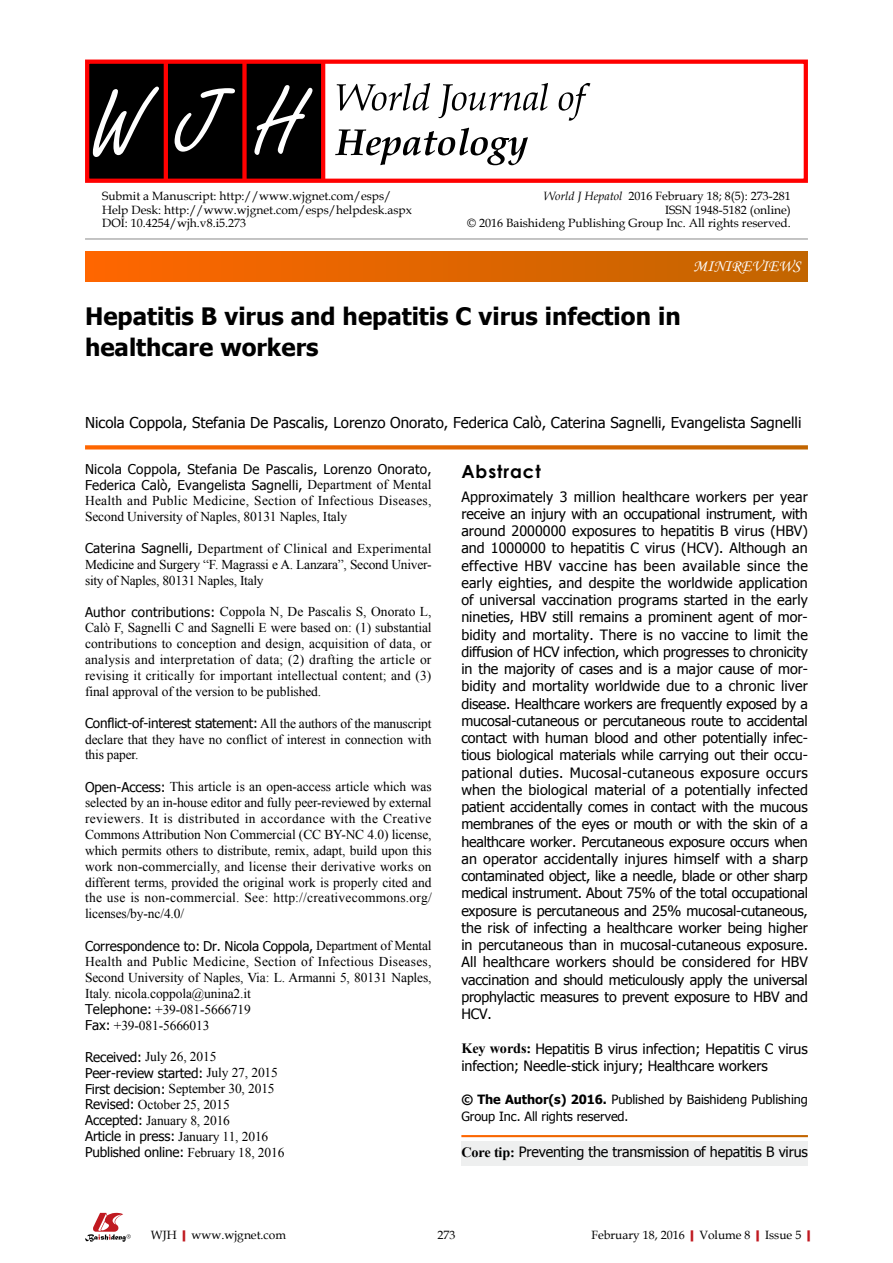
<style>
.page{position:relative;width:893px;height:1263px;background:#fff}
.page>*{position:absolute;margin:0;border:0;box-sizing:border-box;transform-origin:0 0}
.t1{font:700 24px/31.5px "Tahoma";color:#000}
.t2{font:700 18px "Century Gothic";letter-spacing:.05em;color:#000}
.t3{font:16.5px "Monotype Corsiva";color:#fff}
.t4{font:15px "Tahoma";color:#000}
.t5{font:14.25px/17.2px "Tahoma";letter-spacing:-.01em;color:#000;text-align:justify}
.t6{font:13.5px/15.9px "Times New Roman";letter-spacing:-.01em;color:#000;text-align:justify}
.t7{font:12.75px/17.2px "Tahoma";letter-spacing:-.005em;color:#000}
.t8{font:12px/13.5px "Book Antiqua";color:#000}
.s1{font-style:italic}
.s2{font-family:"Tahoma"}
.s3{font-family:"Times New Roman";font-weight:700}
.s4{font-weight:700}
.s5{font-weight:700;color:#c01920}
</style>
<div class="page">
<div style="left:461px;top:1141px;width:347px;height:25px;background:#eeefef"></div>
<div style="left:85px;top:252px;width:723px;height:29px;background:linear-gradient(to right,#f60,#c16500)"></div>
<hr style="left:85px;top:239px;width:723px;height:1px;background:#898989">
<svg style="left:85px;top:445px;width:723px;height:4px;background:#e26f11"></svg>
<svg style="left:85px;top:1213px;width:46px;height:29px"></svg>
<div style="left:87px;top:61px;width:236px;height:121px;background:#000"></div>
<hr style="left:164px;top:61px;width:4px;height:121px;background:#f00">
<div style="left:242px;top:61px;width:5px;height:121px;background:#f00"></div>
<hr style="left:321px;top:61px;width:4px;height:121px;background:#f00">
<div style="left:85px;top:60px;width:723px;height:123px;border:4px solid #f00"></div>
<svg style="left:254px;top:85px;width:58px;height:70px"></svg>
<svg style="left:175px;top:88px;width:60px;height:64px"></svg>
<svg style="left:93px;top:87px;width:66px;height:70px"></svg>
<svg style="left:337px;top:83px;width:253px;height:38px"></svg>
<svg style="left:335px;top:128px;width:193px;height:37px"></svg>
<p class="t8" style="left:102px;top:189px;width:311px">Submit a Manuscript: http://www.wjgnet.com/esps/<br>Help Desk: http://www.wjgnet.com/esps/helpdesk.aspx<br>DOI: 10.4254/wjh.v8.i5.273</p>
<p class="t8" style="left:467px;top:189px;width:325px;text-align:right"><span class="s1">World J Hepatol</span> 2016 February 18; 8(5): 273-281<br>ISSN 1948-5182 (online)<br>© 2016 Baishideng Publishing Group Inc. All rights reserved.</p>
<p class="t3" style="left:693px;top:256px;width:109px">MINIREVIEWS</p>
<p class="t1" style="left:85px;top:299px;width:597px">Hepatitis B virus and hepatitis C virus infection in healthcare workers</p>
<p class="t4" style="left:85px;top:413px;width:718px">Nicola Coppola, Stefania De Pascalis, Lorenzo Onorato, Federica Calò, Caterina Sagnelli, Evangelista Sagnelli</p>
<p class="t6" style="left:85px;top:461px;width:348px"><span class="s2">Nicola Coppola, Stefania De Pascalis, Lorenzo Onorato, Federica Calò, Evangelista Sagnelli,</span> Department of Mental Health and Public Medicine, Section of Infectious Diseases, Second University of Naples, 80131 Naples, Italy</p>
<p class="t6" style="left:85px;top:540px;width:348px"><span class="s2">Caterina Sagnelli,</span> Department of Clinical and Experimental Medicine and Surgery “F. Magrassi e A. Lanzara”, Second Univer&shy;sity of Naples, 80131 Naples, Italy</p>
<p class="t6" style="left:85px;top:604px;width:348px"><span class="s2">Author contributions:</span> Coppola N, De Pascalis S, Onorato L, Calò F, Sagnelli C and Sagnelli E were based on: (1) substantial contributions to conception and design, acquisition of data, or analysis and interpretation of data; (2) drafting the article or revising it critically for important intellectual content; and (3) final approval of the version to be published.</p>
<p class="t6" style="left:85px;top:716px;width:348px"><span class="s2">Conflict-of-interest statement:</span> All the authors of the manuscript declare that they have no conflict of interest in connection with this paper.</p>
<p class="t6" style="left:85px;top:778px;width:348px"><span class="s2">Open-Access:</span> This article is an open-access article which was selected by an in-house editor and fully peer-reviewed by external reviewers. It is distributed in accordance with the Creative Commons Attribution Non Commercial (CC BY-NC 4.0) license, which permits others to distribute, remix, adapt, build upon this work non-commercially, and license their derivative works on different terms, provided the original work is properly cited and the use is non-commercial. See: http://creativecommons.org/ licenses/by-nc/4.0/</p>
<p class="t6" style="left:85px;top:938px;width:348px;text-align:left"><span class="s2">Correspondence to: Dr. Nicola Coppola,</span> Department of Mental Health and Public Medicine, Section of Infectious Diseases, Second University of Naples, Via: L. Armanni 5, 80131 Naples, Italy. nicola.coppola@unina2.it<br><span class="s2">Telephone:</span> +39-081-5666719<br><span class="s2">Fax:</span> +39-081-5666013</p>
<p class="t6" style="left:85px;top:1049px;width:201px;text-align:left"><span class="s2">Received:</span> July 26, 2015<br><span class="s2">Peer-review started:</span> July 27, 2015<br><span class="s2">First decision:</span> September 30, 2015<br><span class="s2">Revised:</span> October 25, 2015<br><span class="s2">Accepted:</span> January 8, 2016<br><span class="s2">Article in press:</span> January 11, 2016<br><span class="s2">Published online:</span> February 18, 2016</p>
<p class="t2" style="left:461px;top:457px;width:81px">Abstract</p>
<p class="t5" style="left:461px;top:487px;width:348px">Approximately 3 million healthcare workers per year receive an injury with an occupational instrument, with around 2000000 exposures to hepatitis B virus (HBV) and 1000000 to hepatitis C virus (HCV). Although an effective HBV vaccine has been available since the early eighties, and despite the worldwide application of universal vaccination programs started in the early nineties, HBV still remains a prominent agent of mor&shy;bidity and mortality. There is no vaccine to limit the diffusion of HCV infection, which progresses to chronicity in the majority of cases and is a major cause of mor&shy;bidity and mortality worldwide due to a chronic liver disease. Healthcare workers are frequently exposed by a mucosal-cutaneous or percutaneous route to accidental contact with human blood and other potentially infec&shy;tious biological materials while carrying out their occu&shy;pational duties. Mucosal-cutaneous exposure occurs when the biological material of a potentially infected patient accidentally comes in contact with the mucous membranes of the eyes or mouth or with the skin of a healthcare worker. Percutaneous exposure occurs when an operator accidentally injures himself with a sharp contaminated object, like a needle, blade or other sharp medical instrument. About 75% of the total occupational exposure is percutaneous and 25% mucosal-cutaneous, the risk of infecting a healthcare worker being higher in percutaneous than in mucosal-cutaneous exposure.<br>All healthcare workers should be considered for HBV vaccination and should meticulously apply the universal prophylactic measures to prevent exposure to HBV and HCV.</p>
<p class="t5" style="left:461px;top:1039px;width:348px"><span class="s3">Key words:</span> Hepatitis B virus infection; Hepatitis C virus infection; Needle-stick injury; Healthcare workers</p>
<p class="t7" style="left:461px;top:1090px;width:348px"><span class="s4">© The Author(s) 2016.</span> Published by Baishideng Publishing<br>Group Inc. All rights reserved.</p>
<p class="t5" style="left:461px;top:1143px;width:348px"><span class="s3">Core tip:</span> Preventing the transmission of hepatitis B virus</p>
<p class="t8" style="left:151px;top:1227px;width:137px">WJH<span class="s5">|</span>www.wjgnet.com</p>
<p class="t8" style="left:437px;top:1227px;width:19px">273</p>
<p class="t8" style="left:591px;top:1227px;width:226px">February 18, 2016<span class="s5">|</span>Volume 8<span class="s5">|</span>Issue 5<span class="s5">|</span></p>
</div>
